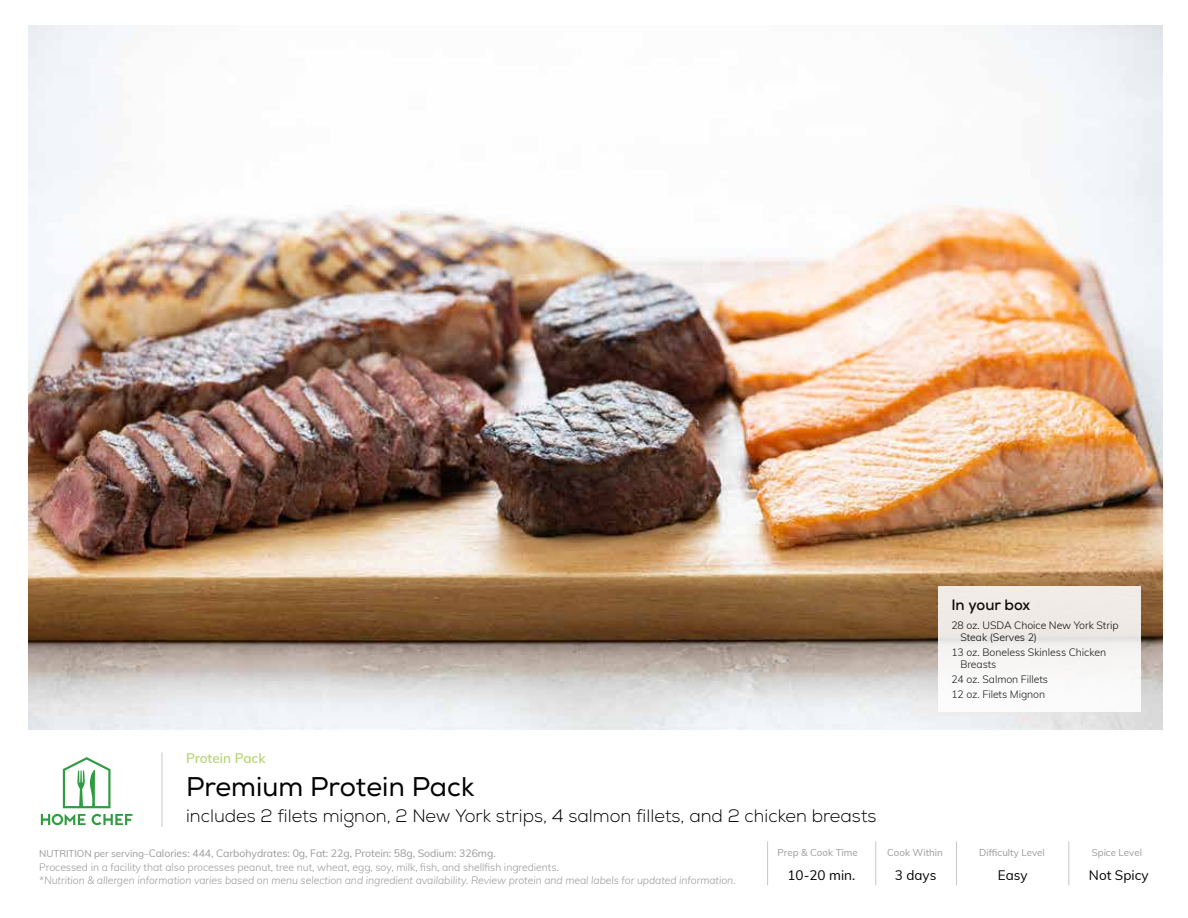
<style>
.page{position:relative;width:1188px;height:918px;background:#fff}
.page>*{position:absolute;margin:0;border:0;box-sizing:border-box;transform-origin:0 0}
.t1{font:27px "Nexa";color:#000}
.t2{font:300 18px "Nexa";color:#000}
.t3{font:700 15px "Nexa";color:#000}
.t4{font:13.5px "Muli";color:#000}
.t5{font:600 13.5px "Muli";color:#b4d672}
.t6{font:300 10.5px/13.5px "Muli";letter-spacing:-.005em;color:#9a9a9a}
.t7{font:italic 300 10.5px "Muli";letter-spacing:-.005em;color:#9a9a9a}
.t8{font:300 10.5px/12px "Muli";letter-spacing:-.005em;color:#000}
.t9{font:9.75px "Muli";color:#9a9a9a}
.s1{font-weight:400;font-size:9.75px}
.s2{font-weight:400}
</style>
<div class="page">
<img style="left:29px;top:26px;width:1133px;height:704px">
<hr style="left:162px;top:752px;width:1px;height:75px;background:#c7c6c5">
<div style="left:938px;top:586px;width:203px;height:125px;background:linear-gradient(to right,#f4f1ef,#f3f1ee)"></div>
<hr style="left:875px;top:841px;width:1px;height:44px;background:#c7c6c5">
<hr style="left:956px;top:841px;width:1px;height:44px;background:#c7c6c5">
<hr style="left:1068px;top:841px;width:1px;height:44px;background:#c7c6c5">
<hr style="left:767px;top:841px;width:1px;height:44px;background:#c7c6c5">
<svg style="left:41px;top:757px;width:92px;height:68px"></svg>
<p class="t5" style="left:186px;top:748px;width:81px">Protein Pack</p>
<h1 class="t1" style="left:186px;top:771px;width:290px">Premium Protein Pack</h1>
<h2 class="t2" style="left:186px;top:805px;width:692px">includes 2 filets mignon, 2 New York strips, 4 salmon fillets, and 2 chicken breasts</h2>
<h3 class="t3" style="left:951px;top:595px;width:80px">In your box</h3>
<p class="t8" style="left:960px;top:618px;width:160px;text-indent:-9px">28 oz. USDA Choice New York Strip<br>Steak (Serves 2)</p>
<p class="t8" style="left:960px;top:645px;width:147px;text-indent:-9px">13 oz. Boneless Skinless Chicken<br>Breasts</p>
<p class="t8" style="left:951px;top:671px;width:98px;line-height:15px">24 oz. Salmon Fillets<br>12 oz. Filets Mignon</p>
<p class="t6" style="left:39px;top:846px;width:521px"><span class="s1">NUTRITION per serving–</span><span class="s2">Calories: 444, Carbohydrates: 0g, Fat: 22g, Protein: 58g, Sodium: 326mg.<br></span>Processed in a facility that also processes peanut, tree nut, wheat, egg, soy, milk, fish, and shellfish ingredients.</p>
<p class="t7" style="left:39px;top:873px;width:698px">*Nutrition &amp; allergen information varies based on menu selection and ingredient availability. Review protein and meal labels for updated information.</p>
<p class="t9" style="left:778px;top:845px;width:82px">Prep &amp; Cook Time</p>
<p class="t9" style="left:887px;top:845px;width:57px">Cook Within</p>
<p class="t9" style="left:979px;top:845px;width:67px">Difficulty Level</p>
<p class="t9" style="left:1092px;top:845px;width:52px">Spice Level</p>
<p class="t4" style="left:787px;top:865px;width:69px">10-20 min.</p>
<p class="t4" style="left:895px;top:865px;width:43px">3 days</p>
<p class="t4" style="left:998px;top:865px;width:31px">Easy</p>
<p class="t4" style="left:1089px;top:865px;width:61px">Not Spicy</p>
</div>
